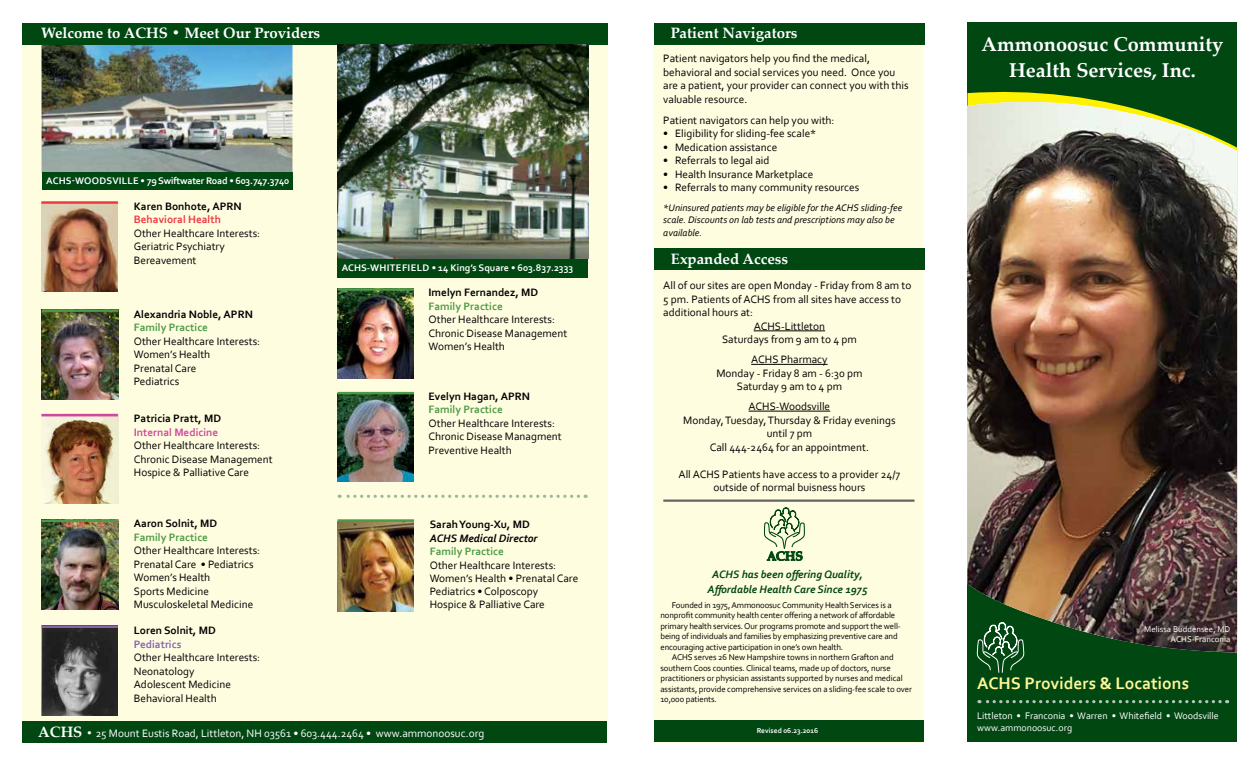
<style>
.page{position:relative;width:1260px;height:765px;background:#fff}
.page>*{position:absolute;margin:0;border:0;box-sizing:border-box;transform-origin:0 0}
.t1{font:700 20px/26.2px "Palatino Linotype";color:#fff;text-align:center}
.t2{font:700 17.5px "Corbel";color:#fff797}
.t3{font:700 15px "Palatino Linotype";color:#fff}
.t4{font:11.25px/13.5px "Corbel";color:#000}
.t5{font:700 11.25px "Corbel";color:#000}
.t6{font:11.25px "Corbel";color:#fff}
.t7{font:700 11.25px "Corbel";color:#4e9b47}
.t8{font:italic 700 11.25px/15px "Corbel";color:#004712;text-align:center}
.t9{font:italic 700 11.25px "Corbel";color:#000}
.t10{font:700 11.25px "Corbel";color:#ef3742}
.t11{font:700 11.25px "Corbel";color:#cf4a9b}
.t12{font:700 11.25px "Corbel";color:#8865ac}
.t13{font:italic 10px/12px "Corbel";color:#000}
.t14{font:10px "Corbel";letter-spacing:-.005em;color:#fff}
.t15{font:700 10px "Corbel";letter-spacing:-.02em;color:#fff}
.t16{font:700 10px "Corbel";color:#fff}
.t17{font:9.88px "Corbel";color:#fff}
.t18{font:8.75px/10.5px "Corbel";letter-spacing:-.015em;color:#000}
.t19{font:8.75px/10.5px "Corbel";color:#fff;text-align:right}
.t20{font:700 7.5px "Corbel";color:#fff}
.s1{font-family:"Palatino Linotype";font-weight:700;font-size:15px}
.s2{font-family:"Palatino Linotype";font-weight:700}
</style>
<div class="page">
<div style="left:653px;top:46px;width:270px;height:696px;background:#fffde0"></div>
<svg style="left:764px;top:507px;width:41px;height:54px"></svg>
<div style="left:654px;top:720px;width:270px;height:22px;background:#004712"></div>
<div style="left:654px;top:23px;width:271px;height:22px;background:#004712"></div>
<div style="left:654px;top:248px;width:271px;height:22px;background:#004712"></div>
<hr style="left:754px;top:331px;width:71px;height:1px;background:#000">
<hr style="left:751px;top:364px;width:77px;height:1px;background:#000">
<hr style="left:749px;top:411px;width:81px;height:1px;background:#000">
<hr style="left:663px;top:500px;width:252px;height:2px;background:#636466">
<div style="left:22px;top:24px;width:586px;height:719px;background:#fffde0"></div>
<div style="left:22px;top:23px;width:586px;height:22px;background:#004712"></div>
<div style="left:968px;top:22px;width:270px;height:720px;background:#004712"></div>
<img style="left:967px;top:102px;width:270px;height:551px">
<div style="left:22px;top:721px;width:586px;height:22px;background:#004712"></div>
<svg style="left:977px;top:622px;width:47px;height:51px"></svg>
<svg style="left:979px;top:700px;width:241px;height:3px"></svg>
<img style="left:42px;top:45px;width:250px;height:127px">
<img style="left:338px;top:45px;width:250px;height:214px">
<div style="left:338px;top:259px;width:250px;height:19px;background:#004712"></div>
<div style="left:42px;top:172px;width:250px;height:18px;background:#004712"></div>
<img style="left:42px;top:416px;width:76px;height:88px">
<hr style="left:41px;top:414px;width:77px;height:2px;background:#cf4a9b">
<img style="left:42px;top:522px;width:76px;height:88px">
<hr style="left:41px;top:520px;width:77px;height:2px;background:#4e9b47">
<img style="left:338px;top:522px;width:76px;height:89px">
<hr style="left:338px;top:519px;width:76px;height:3px;background:#4e9b47">
<img style="left:338px;top:291px;width:76px;height:87px">
<hr style="left:338px;top:288px;width:76px;height:3px;background:#4e9b47">
<img style="left:338px;top:394px;width:76px;height:88px">
<hr style="left:338px;top:392px;width:76px;height:2px;background:#4e9b47">
<img style="left:42px;top:628px;width:76px;height:87px">
<hr style="left:41px;top:625px;width:77px;height:3px;background:#8865ac">
<img style="left:42px;top:312px;width:76px;height:87px">
<hr style="left:42px;top:309px;width:76px;height:3px;background:#4e9b47">
<svg style="left:339px;top:495px;width:240px;height:3px"></svg>
<img style="left:41px;top:204px;width:77px;height:87px">
<hr style="left:41px;top:201px;width:77px;height:3px;background:#ef3742">
<h3 class="t3" style="left:41px;top:23px;width:281px">Welcome to ACHS • Meet Our Providers</h3>
<p class="t15" style="left:46px;top:174px;width:245px">ACHS-WOODSVILLE • 79 Swiftwater Road • 603.747.3740</p>
<p class="t5" style="left:134px;top:199px;width:109px">Karen Bonhote, APRN</p>
<p class="t10" style="left:134px;top:212px;width:89px">Behavioral Health</p>
<p class="t4" style="left:134px;top:226px;width:128px">Other Healthcare Interests:<br>Geriatric Psychiatry<br>Bereavement</p>
<p class="t5" style="left:134px;top:307px;width:121px">Alexandria Noble, APRN</p>
<p class="t7" style="left:134px;top:320px;width:76px">Family Practice</p>
<p class="t4" style="left:134px;top:334px;width:128px">Other Healthcare Interests:<br>Women’s Health<br>Prenatal Care<br>Pediatrics</p>
<p class="t5" style="left:134px;top:411px;width:89px">Patricia Pratt, MD</p>
<p class="t11" style="left:134px;top:425px;width:86px">Internal Medicine</p>
<p class="t4" style="left:134px;top:438px;width:140px">Other Healthcare Interests:<br>Chronic Disease Management<br>Hospice &amp; Palliative Care</p>
<p class="t5" style="left:134px;top:516px;width:85px">Aaron Solnit, MD</p>
<p class="t7" style="left:134px;top:530px;width:76px">Family Practice</p>
<p class="t4" style="left:134px;top:543px;width:128px">Other Healthcare Interests:<br>Prenatal Care • Pediatrics<br>Women’s Health<br>Sports Medicine<br>Musculoskeletal Medicine</p>
<p class="t5" style="left:134px;top:623px;width:84px">Loren Solnit, MD</p>
<p class="t12" style="left:134px;top:637px;width:49px">Pediatrics</p>
<p class="t4" style="left:134px;top:650px;width:128px">Other Healthcare Interests:<br>Neonatology<br>Adolescent Medicine<br>Behavioral Health</p>
<p class="t16" style="left:342px;top:261px;width:233px">ACHS-WHITEFIELD • 14 King’s Square • 603.837.2333</p>
<p class="t5" style="left:429px;top:285px;width:111px">Imelyn Fernandez, MD</p>
<p class="t7" style="left:429px;top:299px;width:76px">Family Practice</p>
<p class="t4" style="left:429px;top:312px;width:140px">Other Healthcare Interests:<br>Chronic Disease Management<br>Women’s Health</p>
<p class="t5" style="left:429px;top:389px;width:103px">Evelyn Hagan, APRN</p>
<p class="t7" style="left:429px;top:402px;width:76px">Family Practice</p>
<p class="t4" style="left:429px;top:416px;width:135px">Other Healthcare Interests:<br>Chronic Disease Managment<br>Preventive Health</p>
<p class="t5" style="left:430px;top:517px;width:102px">Sarah Young-Xu, MD</p>
<p class="t9" style="left:430px;top:531px;width:109px">ACHS Medical Director</p>
<p class="t7" style="left:430px;top:544px;width:76px">Family Practice</p>
<p class="t4" style="left:430px;top:558px;width:150px">Other Healthcare Interests:<br>Women’s Health • Prenatal Care<br>Pediatrics • Colposcopy<br>Hospice &amp; Palliative Care</p>
<p class="t6" style="left:38px;top:726px;width:448px"><span class="s1">ACHS</span> <span class="s2">•</span> 25 Mount Eustis Road, Littleton, NH 03561 • 603.444.2464 • www.ammonoosuc.org</p>
<h3 class="t3" style="left:671px;top:23px;width:128px">Patient Navigators</h3>
<p class="t4" style="left:663px;top:52px;width:247px">Patient navigators help you find the medical, behavioral and social services you need. Once you are a patient, your provider can connect you with this valuable resource.</p>
<p class="t4" style="left:663px;top:113px;width:173px">Patient navigators can help you with:</p>
<p class="t4" style="left:663px;top:127px;width:155px">• Eligibility for sliding-fee scale*</p>
<p class="t4" style="left:663px;top:140px;width:115px">• Medication assistance</p>
<p class="t4" style="left:663px;top:154px;width:108px">• Referrals to legal aid</p>
<p class="t4" style="left:663px;top:167px;width:152px">• Health Insurance Marketplace</p>
<p class="t4" style="left:663px;top:181px;width:198px">• Referrals to many community resources</p>
<p class="t13" style="left:663px;top:201px;width:240px">*Uninsured patients may be eligible for the ACHS sliding-fee scale. Discounts on lab tests and prescriptions may also be</p>
<p class="t13" style="left:663px;top:227px;width:40px">available.</p>
<h3 class="t3" style="left:671px;top:248px;width:119px">Expanded Access</h3>
<p class="t4" style="left:663px;top:278px;width:250px">All of our sites are open Monday - Friday from 8 am to</p>
<p class="t4" style="left:663px;top:292px;width:239px">5 pm. Patients of ACHS from all sites have access to</p>
<p class="t4" style="left:663px;top:305px;width:91px">additional hours at:</p>
<p class="t4" style="left:754px;top:319px;width:73px">ACHS-Littleton</p>
<p class="t4" style="left:722px;top:333px;width:136px">Saturdays from 9 am to 4 pm</p>
<p class="t4" style="left:716px;top:353px;width:148px;text-align:center">ACHS Pharmacy<br>Monday - Friday 8 am - 6:30 pm<br>Saturday 9 am to 4 pm</p>
<p class="t4" style="left:683px;top:399px;width:214px;text-align:center">ACHS-Woodsville<br>Monday, Tuesday, Thursday &amp; Friday evenings until 7 pm<br>Call 444-2464 for an appointment.</p>
<p class="t4" style="left:679px;top:467px;width:223px;text-align:center">All ACHS Patients have access to a provider 24/7 outside of normal buisness hours</p>
<p class="t8" style="left:707px;top:566px;width:162px">ACHS has been offering Quality,<br>Affordable Health Care Since 1975</p>
<p class="t18" style="left:660px;top:600px;width:242px;text-indent:11px">Founded in 1975, Ammonoosuc Community Health Services is a nonprofit community health center offering a network of affordable primary health services. Our programs promote and support the well&shy;being of individuals and families by emphasizing preventive care and encouraging active participation in one’s own health.</p>
<p class="t18" style="left:660px;top:652px;width:253px;text-indent:11px">ACHS serves 26 New Hampshire towns in northern Grafton and southern Coos counties. Clinical teams, made up of doctors, nurse practitioners or physician assistants supported by nurses and medical assistants, provide comprehensive services on a sliding-fee scale to over 10,000 patients.</p>
<p class="t20" style="left:757px;top:726px;width:63px">Revised 06.23.2016</p>
<h1 class="t1" style="left:982px;top:30px;width:243px">Ammonoosuc Community<br>Health Services, Inc.</h1>
<p class="t19" style="left:1144px;top:623px;width:88px">Melissa Buddensee, MD<br>ACHS-Franconia</p>
<h2 class="t2" style="left:977px;top:673px;width:214px">ACHS Providers &amp; Locations</h2>
<p class="t14" style="left:977px;top:710px;width:243px">Littleton • Franconia • Warren • Whitefield • Woodsville</p>
<p class="t17" style="left:977px;top:722px;width:97px">www.ammonoosuc.org</p>
</div>
